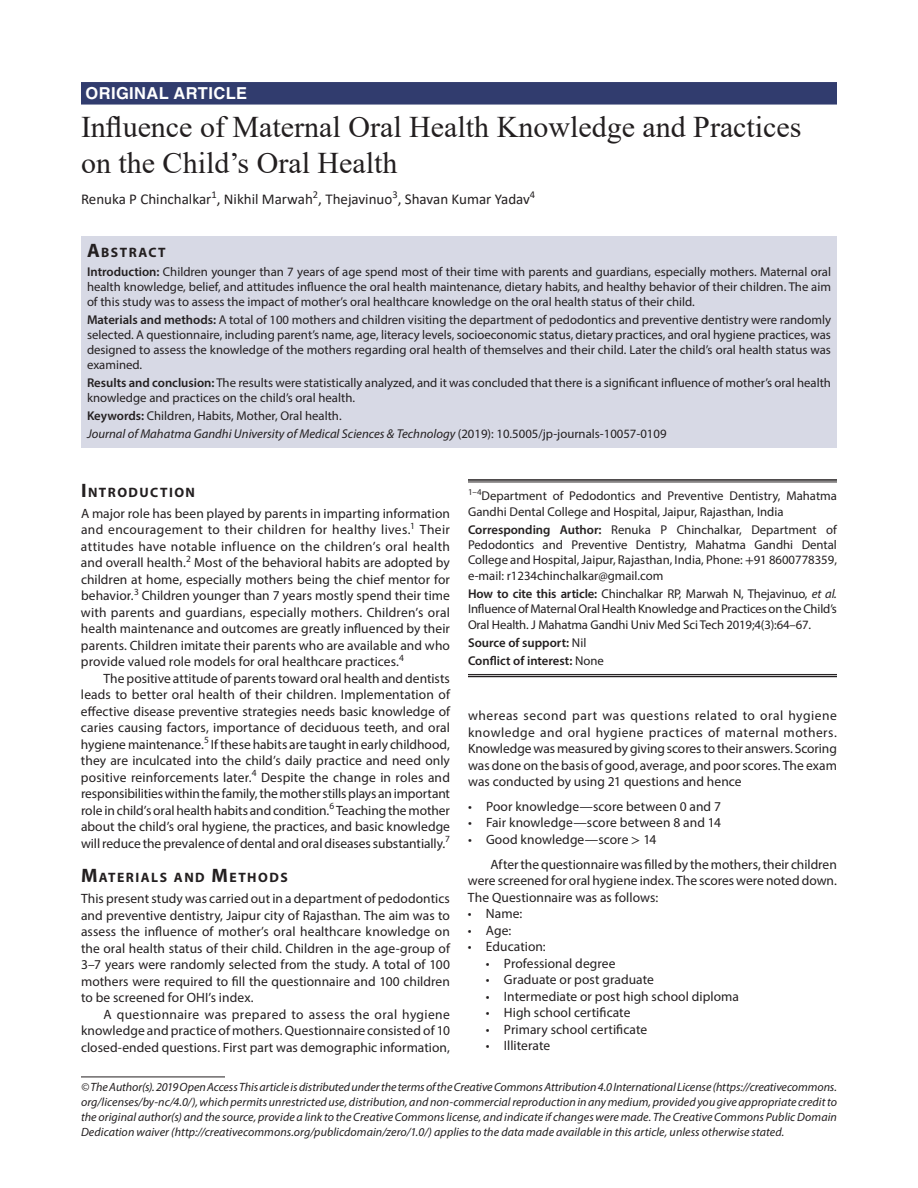
<style>
.page{position:relative;width:918px;height:1188px;background:#fff}
.page>*{position:absolute;margin:0;border:0;box-sizing:border-box;transform-origin:0 0}
.t1{font:30px/36px "Times New Roman";color:#231f20}
.t2{font:700 16.5px "Helvetica LT Std";letter-spacing:.025em;color:#fff}
.t3{font:15px "Calibri";color:#231f20}
.t4{font:700 13.65px "Myriad Pro";letter-spacing:.105em;color:#231f20}
.t5{font:13.5px/16.5px "Myriad Pro";color:#231f20;text-align:justify}
.t6{font:12.75px/15px "Myriad Pro";color:#231f20;text-align:justify}
.t7{font:600 12.75px/18.3px "Myriad Pro";color:#231f20}
.t8{font:italic 12px/15px "Myriad Pro";letter-spacing:.005em;color:#231f20;text-align:justify}
.s1{font-size:19.5px}
.s2{font-weight:600}
.s3{font-style:italic}
.s4{font-family:"STIX"}
.s5{font-weight:400}
</style>
<div class="page">
<div style="left:81px;top:82px;width:756px;height:23px;background:#313c6e"></div>
<div style="left:81px;top:236px;width:756px;height:26px;background:#d7d9e5"></div>
<div style="left:81px;top:261px;width:756px;height:54px;background:#d7d9e5"></div>
<div style="left:81px;top:309px;width:756px;height:69px;background:#d7d9e5"></div>
<div style="left:81px;top:372px;width:756px;height:39px;background:#d7d9e5"></div>
<div style="left:81px;top:405px;width:756px;height:24px;background:#d7d9e5"></div>
<div style="left:81px;top:423px;width:756px;height:24px;background:#d7d9e5"></div>
<hr style="left:468px;top:479px;width:369px;height:2px;background:#231f20">
<hr style="left:468px;top:482px;width:369px;height:1px;background:#231f20">
<hr style="left:468px;top:674px;width:369px;height:1px;background:#231f20">
<hr style="left:468px;top:676px;width:369px;height:1px;background:#231f20">
<hr style="left:81px;top:1077px;width:144px;height:1px;background:#231f20">
<p class="t2" style="left:86px;top:83px;width:163px">ORIGINAL ARTICLE</p>
<h1 class="t1" style="left:81px;top:108px;width:722px">Influence of Maternal Oral Health Knowledge and Practices on the Child’s Oral Health</h1>
<p class="t3" style="left:81px;top:189px;width:456px">Renuka P Chinchalkar<sup>1</sup>, Nikhil Marwah<sup>2</sup>, Thejavinuo<sup>3</sup>, Shavan Kumar Yadav<sup>4</sup></p>
<p class="t4" style="left:87px;top:243px;width:80px"><span class="s1">A</span>BSTRACT</p>
<p class="t6" style="left:87px;top:264px;width:746px"><span class="s2">Introduction:</span> Children younger than 7 years of age spend most of their time with parents and guardians, especially mothers. Maternal oral health knowledge, belief, and attitudes influence the oral health maintenance, dietary habits, and healthy behavior of their children. The aim of this study was to assess the impact of mother’s oral healthcare knowledge on the oral health status of their child.</p>
<p class="t6" style="left:87px;top:312px;width:746px"><span class="s2">Materials and methods:</span> A total of 100 mothers and children visiting the department of pedodontics and preventive dentistry were randomly selected. A questionnaire, including parent’s name, age, literacy levels, socioeconomic status, dietary practices, and oral hygiene practices, was designed to assess the knowledge of the mothers regarding oral health of themselves and their child. Later the child’s oral health status was examined.</p>
<p class="t6" style="left:87px;top:375px;width:746px"><span class="s2">Results and conclusion:</span> The results were statistically analyzed, and it was concluded that there is a significant influence of mother’s oral health knowledge and practices on the child’s oral health.</p>
<p class="t6" style="left:87px;top:407px;width:581px;line-height:18px"><span class="s2">Keywords:</span> Children, Habits, Mother, Oral health.<br><span class="s3">Journal of Mahatma Gandhi University of Medical Sciences &amp; Technology</span> (2019): 10.5005/jp-journals-10057-0109</p>
<p class="t4" style="left:81px;top:483px;width:116px"><span class="s1">I</span>NTRODUCTION</p>
<p class="t5" style="left:81px;top:505px;width:371px">A major role has been played by parents in imparting information and encouragement to their children for healthy lives.<sup>1</sup> Their attitudes have notable influence on the children’s oral health and overall health.<sup>2</sup> Most of the behavioral habits are adopted by children at home, especially mothers being the chief mentor for behavior.<sup>3</sup> Children younger than 7 years mostly spend their time with parents and guardians, especially mothers. Children’s oral health maintenance and outcomes are greatly influenced by their parents. Children imitate their parents who are available and who provide valued role models for oral healthcare practices.<sup>4</sup></p>
<p class="t5" style="left:81px;top:670px;width:371px;text-indent:23px">The positive attitude of parents toward oral health and dentists leads to better oral health of their children. Implementation of effective disease preventive strategies needs basic knowledge of caries causing factors, importance of deciduous teeth, and oral hygiene maintenance.<sup>5</sup> If these habits are taught in early childhood, they are inculcated into the child’s daily practice and need only positive reinforcements later.<sup>4</sup> Despite the change in roles and responsibilities within the family, the mother stills plays an important role in child’s oral health habits and condition.<sup>6</sup> Teaching the mother about the child’s oral hygiene, the practices, and basic knowledge will reduce the prevalence of dental and oral diseases substantially.<sup>7</sup></p>
<p class="t4" style="left:81px;top:869px;width:208px"><span class="s1">M</span>ATERIALS AND <span class="s1">M</span>ETHODS</p>
<p class="t5" style="left:81px;top:890px;width:370px">This present study was carried out in a department of pedodontics and preventive dentistry, Jaipur city of Rajasthan. The aim was to assess the influence of mother’s oral healthcare knowledge on the oral health status of their child. Children in the age-group of 3–7 years were randomly selected from the study. A total of 100 mothers were required to fill the questionnaire and 100 children to be screened for OHI’s index.</p>
<p class="t5" style="left:81px;top:1006px;width:371px;text-indent:23px">A questionnaire was prepared to assess the oral hygiene knowledge and practice of mothers. Questionnaire consisted of 10 closed-ended questions. First part was demographic information,</p>
<p class="t6" style="left:468px;top:488px;width:371px"><sup>1–4</sup>Department of Pedodontics and Preventive Dentistry, Mahatma<br>Gandhi Dental College and Hospital, Jaipur, Rajasthan, India</p>
<p class="t6" style="left:468px;top:522px;width:371px"><span class="s2">Corresponding Author:</span> Renuka P Chinchalkar, Department of Pedodontics and Preventive Dentistry, Mahatma Gandhi Dental College and Hospital, Jaipur, Rajasthan, India, Phone: <span class="s4">+</span>91 8600778359, e-mail: r1234chinchalkar@gmail.com</p>
<p class="t6" style="left:468px;top:586px;width:371px"><span class="s2">How to cite this article:</span> Chinchalkar RP, Marwah N, Thejavinuo, <span class="s3">et al.<br></span>Influence of Maternal Oral Health Knowledge and Practices on the Child’s Oral Health. J Mahatma Gandhi Univ Med Sci Tech 2019;4(3):64–67.</p>
<p class="t7" style="left:468px;top:633px;width:137px">Source of support: <span class="s5">Nil<br></span>Conflict of interest: <span class="s5">None</span></p>
<p class="t5" style="left:468px;top:707px;width:370px">whereas second part was questions related to oral hygiene knowledge and oral hygiene practices of maternal mothers.<br>Knowledge was measured by giving scores to their answers. Scoring was done on the basis of good, average, and poor scores. The exam was conducted by using 21 questions and hence</p>
<p class="t5" style="left:468px;top:798px;width:255px">• Poor knowledge—score between 0 and 7</p>
<p class="t5" style="left:468px;top:815px;width:254px">• Fair knowledge—score between 8 and 14</p>
<p class="t5" style="left:490px;top:827px;width:348px;line-height:24.8px;text-indent:-22px">• Good knowledge—score <span class="s4">&gt;</span> 14<br>After the questionnaire was filled by the mothers, their children</p>
<p class="t5" style="left:468px;top:872px;width:371px">were screened for oral hygiene index. The scores were noted down.<br>The Questionnaire was as follows:</p>
<p class="t5" style="left:468px;top:905px;width:56px">• Name:</p>
<p class="t5" style="left:468px;top:922px;width:45px">• Age:</p>
<p class="t5" style="left:468px;top:938px;width:79px">• Education:</p>
<p class="t5" style="left:486px;top:955px;width:131px">• Professional degree</p>
<p class="t5" style="left:486px;top:971px;width:169px">• Graduate or post graduate</p>
<p class="t5" style="left:486px;top:988px;width:255px">• Intermediate or post high school diploma</p>
<p class="t5" style="left:486px;top:1004px;width:146px">• High school certificate</p>
<p class="t5" style="left:486px;top:1021px;width:163px">• Primary school certificate</p>
<p class="t5" style="left:486px;top:1037px;width:66px">• Illiterate</p>
<p class="t8" style="left:81px;top:1079px;width:758px">© The Author(s). 2019 Open Access This article is distributed under the terms of the Creative Commons Attribution 4.0 International License (https://creativecommons. org/licenses/by-nc/4.0/), which permits unrestricted use, distribution, and non-commercial reproduction in any medium, provided you give appropriate credit to the original author(s) and the source, provide a link to the Creative Commons license, and indicate if changes were made. The Creative Commons Public Domain Dedication waiver (http://creativecommons.org/publicdomain/zero/1.0/) applies to the data made available in this article, unless otherwise stated.</p>
</div>
